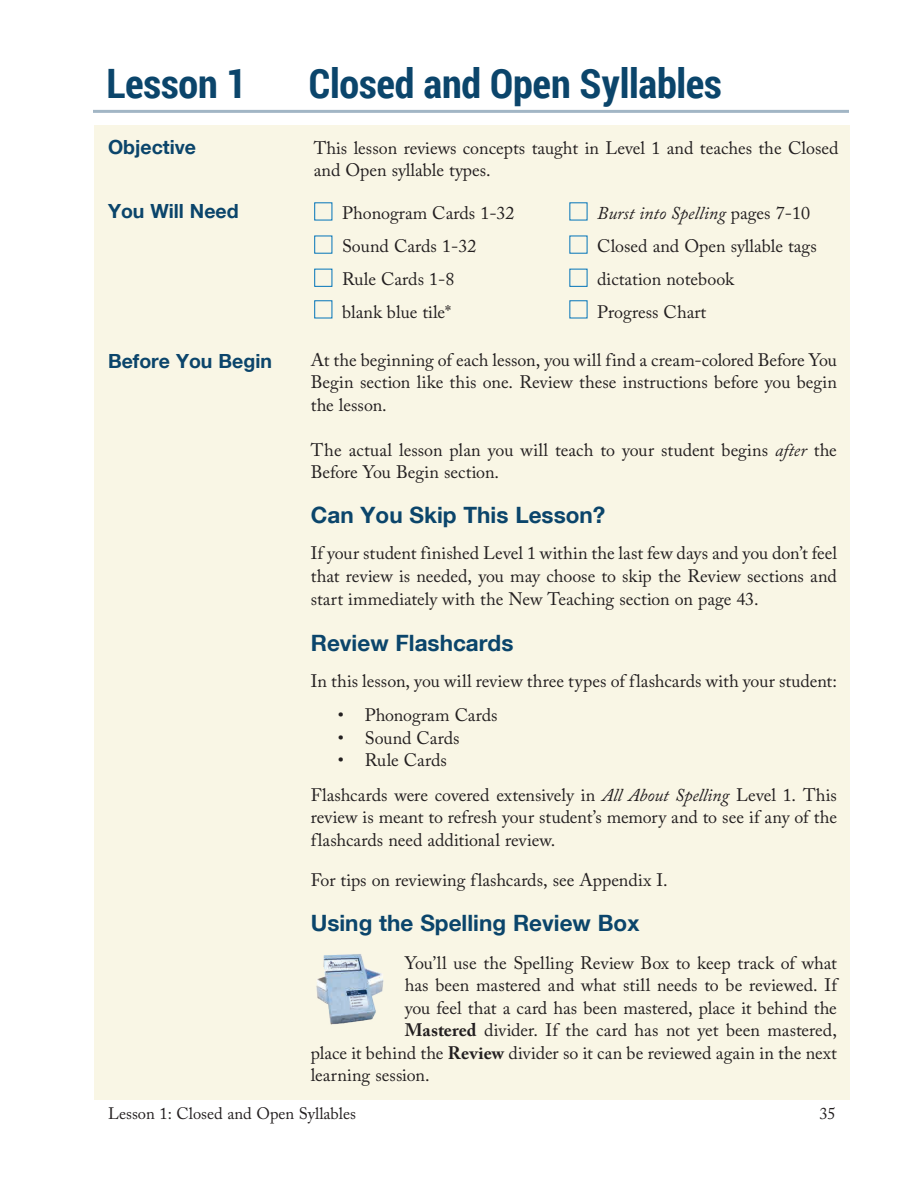
<style>
.page{position:relative;width:918px;height:1188px;background:#fff}
.page>*{position:absolute;margin:0;border:0;box-sizing:border-box;transform-origin:0 0}
.t1{font:700 40.5px "Roboto Condensed";letter-spacing:-.005em;color:#0b456b}
.t2{font:700 22.5px "Helvetica Neue LT Com";color:#0b456b}
.t3{font:700 19.5px "Helvetica Neue LT Com";color:#0b456b}
.t4{font:18px/33px "Adobe Caslon Pro";color:#231f20}
.t5{font:16.5px "Adobe Caslon Pro";color:#231f20}
.s1{font-style:italic}
.s2{font-weight:700}
</style>
<div class="page">
<div style="left:94px;top:125px;width:756px;height:974px;background:#f9f6e5"></div>
<div style="left:314px;top:269px;width:18px;height:18px;border:1px solid #0374b9"></div>
<div style="left:314px;top:300px;width:18px;height:18px;border:1px solid #0374b9"></div>
<img style="left:316px;top:954px;width:68px;height:70px">
<hr style="left:93px;top:110px;width:756px;height:3px;background:#a2b6c5">
<h1 class="t1" style="left:106px;top:55px;width:142px">Lesson 1</h1>
<h1 class="t1" style="left:309px;top:55px;width:414px">Closed and Open Syllables</h1>
<p class="t3" style="left:108px;top:135px;width:90px">Objective</p>
<p class="t4" style="left:314px;top:136px;width:526px;line-height:22.5px">This lesson reviews concepts taught in Level 1 and teaches the Closed and Open syllable types.</p>
<p class="t3" style="left:108px;top:199px;width:132px">You Will Need</p>
<p class="t4" style="left:342px;top:197px;width:174px">Phonogram Cards 1-32<br>Sound Cards 1-32<br>Rule Cards 1-8<br>blank blue tile*</p>
<p class="t4" style="left:597px;top:197px;width:221px"><span class="s1">Burst into Spelling</span> pages 7-10<br>Closed and Open syllable tags dictation notebook<br>Progress Chart</p>
<p class="t3" style="left:108px;top:349px;width:165px">Before You Begin</p>
<p class="t4" style="left:311px;top:348px;width:528px;line-height:22.5px;text-align:justify">At the beginning of each lesson, you will find a cream-colored Before You Begin section like this one. Review these instructions before you begin the lesson.</p>
<p class="t4" style="left:311px;top:438px;width:528px;line-height:22.5px">The actual lesson plan you will teach to your student begins <span class="s1">after</span> the<br>Before You Begin section.</p>
<p class="t2" style="left:311px;top:501px;width:296px">Can You Skip This Lesson?</p>
<p class="t4" style="left:311px;top:542px;width:528px;line-height:22.8px;text-align:justify">If your student finished Level 1 within the last few days and you don’t feel that review is needed, you may choose to skip the Review sections and start immediately with the New Teaching section on page 43.</p>
<p class="t2" style="left:311px;top:628px;width:204px">Review Flashcards</p>
<p class="t4" style="left:311px;top:664px;width:528px">In this lesson, you will review three types of flashcards with your student:</p>
<p class="t4" style="left:338px;top:698px;width:161px">• Phonogram Cards</p>
<p class="t4" style="left:338px;top:721px;width:123px">• Sound Cards</p>
<p class="t4" style="left:311px;top:743px;width:528px;line-height:34.5px;text-indent:27px">• Rule Cards<br>Flashcards were covered extensively in <span class="s1">All About Spelling</span> Level 1. This</p>
<p class="t4" style="left:311px;top:806px;width:528px;line-height:22.5px">review is meant to refresh your student’s memory and to see if any of the flashcards need additional review.</p>
<p class="t4" style="left:311px;top:863px;width:358px">For tips on reviewing flashcards, see Appendix I.</p>
<p class="t2" style="left:311px;top:909px;width:330px">Using the Spelling Review Box</p>
<p class="t4" style="left:405px;top:946px;width:434px">You’ll use the Spelling Review Box to keep track of what</p>
<p class="t4" style="left:405px;top:968px;width:434px">has been mastered and what still needs to be reviewed. If</p>
<p class="t4" style="left:405px;top:991px;width:434px">you feel that a card has been mastered, place it behind the</p>
<p class="t4" style="left:405px;top:1013px;width:434px"><span class="s2">Mastered</span> divider. If the card has not yet been mastered,</p>
<p class="t4" style="left:311px;top:1036px;width:528px">place it behind the <span class="s2">Review</span> divider so it can be reviewed again in the next</p>
<p class="t4" style="left:311px;top:1058px;width:120px">learning session.</p>
<p class="t5" style="left:108px;top:1104px;width:249px">Lesson 1: Closed and Open Syllables</p>
<p class="t5" style="left:820px;top:1104px;width:18px">35</p>
</div>
